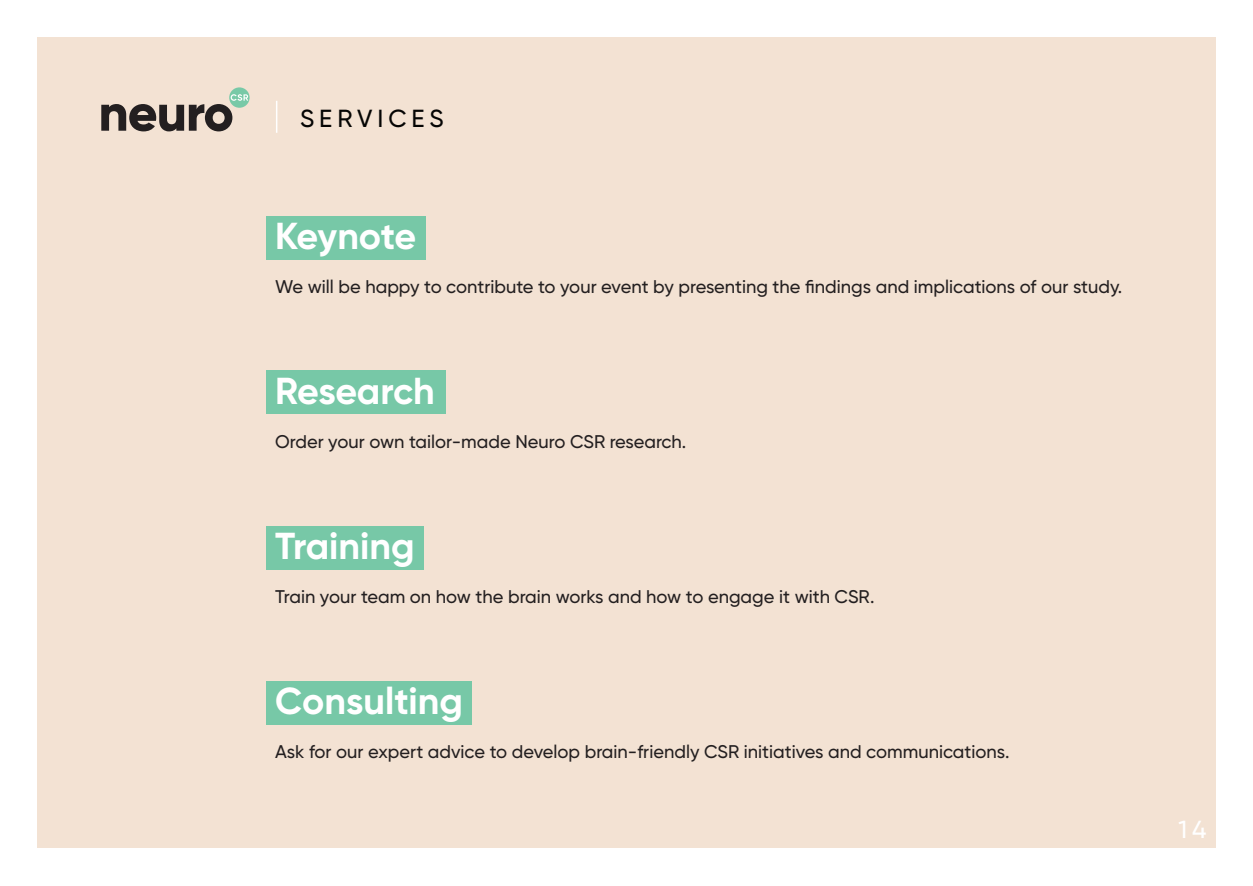
<style>
.page{position:relative;width:1253px;height:886px;background:#fff}
.page>*{position:absolute;margin:0;border:0;box-sizing:border-box;transform-origin:0 0}
.t1{font:700 37.5px "Gilroy";letter-spacing:-.005em;color:#fff}
.t2{font:500 24.75px "Gilroy";letter-spacing:.2em;color:#050504}
.t3{font:500 24.75px "Gilroy";color:#fff}
.t4{font:500 18.3px "Gilroy";color:#231f20}
</style>
<div class="page">
<div style="left:37px;top:38px;width:1178px;height:810px;background:#f3e2d3"></div>
<svg style="left:229px;top:87px;width:21px;height:21px"></svg>
<svg style="left:101px;top:94px;width:147px;height:37px"></svg>
<hr style="left:276px;top:101px;width:1px;height:32px;background:#fff">
<div style="left:266px;top:370px;width:180px;height:44px;background:#77c8a7"></div>
<div style="left:266px;top:216px;width:160px;height:44px;background:#77c8a7"></div>
<div style="left:266px;top:526px;width:158px;height:44px;background:#77c8a7"></div>
<div style="left:266px;top:681px;width:205px;height:44px;background:#77c8a7"></div>
<h2 class="t2" style="left:300px;top:103px;width:145px">SERVICES</h2>
<h1 class="t1" style="left:275px;top:212px;width:142px">Keynote</h1>
<p class="t4" style="left:275px;top:275px;width:848px">We will be happy to contribute to your event by presenting the findings and implications of our study.</p>
<h1 class="t1" style="left:275px;top:367px;width:161px">Research</h1>
<p class="t4" style="left:275px;top:430px;width:413px">Order your own tailor-made Neuro CSR research.</p>
<h1 class="t1" style="left:275px;top:522px;width:141px">Training</h1>
<p class="t4" style="left:275px;top:585px;width:601px">Train your team on how the brain works and how to engage it with CSR.</p>
<h1 class="t1" style="left:275px;top:677px;width:189px">Consulting</h1>
<p class="t4" style="left:275px;top:740px;width:736px">Ask for our expert advice to develop brain-friendly CSR initiatives and communications.</p>
<h2 class="t3" style="left:1178px;top:814px;width:30px">14</h2>
</div>
